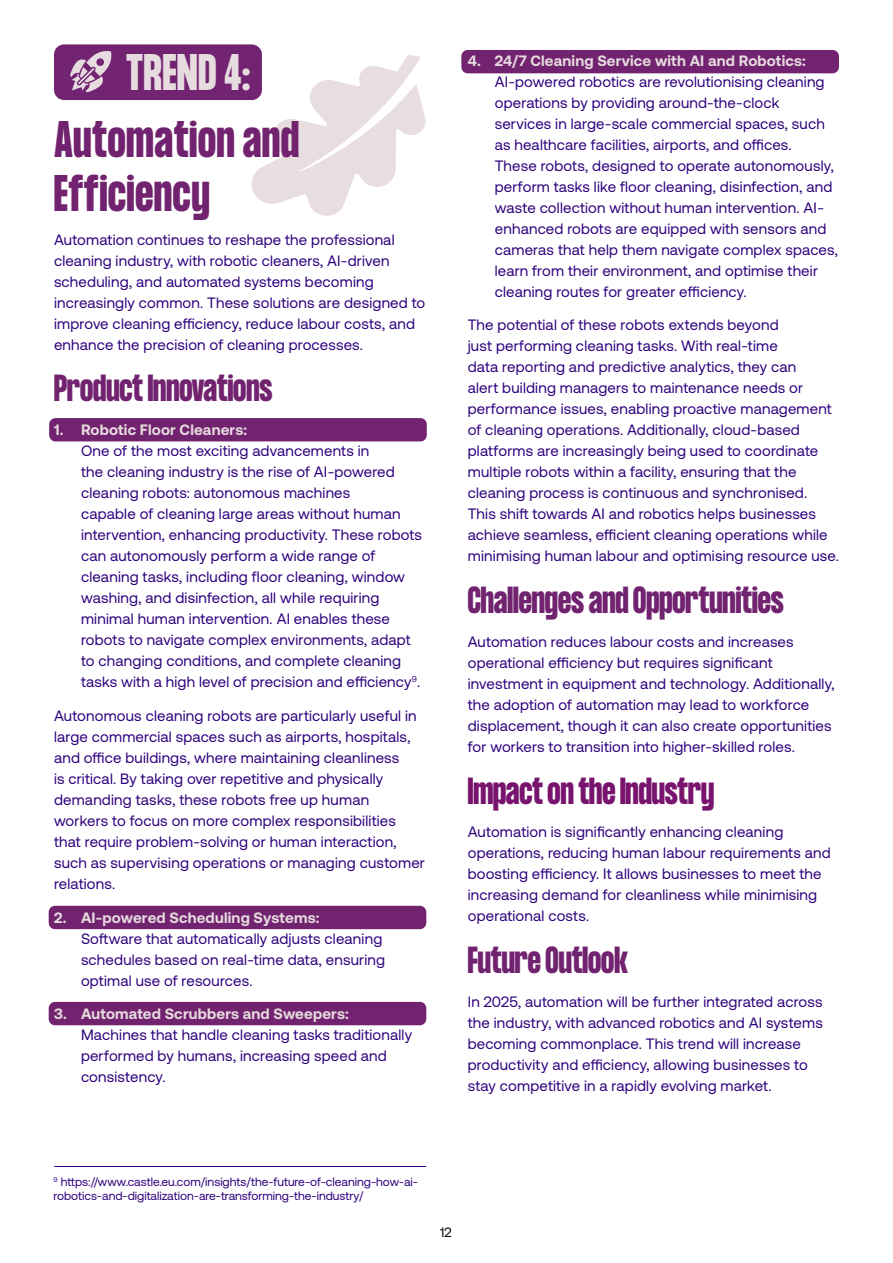
<style>
.page{position:relative;width:893px;height:1263px;background:#fff}
.page>*{position:absolute;margin:0;border:0;box-sizing:border-box;transform-origin:0 0}
.t1{font:700 45px/54px "Formula Condensed";letter-spacing:.02em;color:#722370}
.t2{font:700 45px "Formula Condensed";letter-spacing:.02em;color:#e6dbde}
.t3{font:700 33px "Formula Condensed";color:#722370}
.t4{font:700 33px "Formula Condensed";color:#78146e}
.t5{font:15px/21px "Aeonik";letter-spacing:.015em;color:#2e007d}
.t6{font:700 15px "Aeonik";letter-spacing:.01em;color:#e6dbde}
.t7{font:13.5px "Aeonik";color:#000}
.t8{font:12px/14.4px "Aeonik";color:#2e007d}
</style>
<div class="page">
<div style="left:49px;top:906px;width:377px;height:23px;background:#722370;border-radius:6px"></div>
<div style="left:49px;top:1002px;width:377px;height:23px;background:#722370;border-radius:6px"></div>
<div style="left:461px;top:50px;width:378px;height:23px;background:#722370;border-radius:6px"></div>
<div style="left:49px;top:418px;width:378px;height:23px;background:#722370;border-radius:6px"></div>
<svg style="left:251px;top:55px;width:175px;height:161px"></svg>
<div style="left:54px;top:44px;width:208px;height:56px;background:#722371;border-radius:10px"></div>
<svg style="left:70px;top:51px;width:42px;height:41px"></svg>
<hr style="left:54px;top:1166px;width:372px;height:1px;background:#2e007d">
<h1 class="t2" style="left:126px;top:45px;width:126px">TREND 4:</h1>
<h1 class="t1" style="left:54px;top:114px;width:246px">Automation and<br>Efficiency</h1>
<p class="t5" style="left:54px;top:229px;width:373px">Automation continues to reshape the professional cleaning industry, with robotic cleaners, AI-driven scheduling, and automated systems becoming increasingly common. These solutions are designed to improve cleaning efficiency, reduce labour costs, and enhance the precision of cleaning processes.</p>
<h2 class="t3" style="left:54px;top:369px;width:220px">Product Innovations</h2>
<p class="t6" style="left:54px;top:421px;width:195px">1. Robotic Floor Cleaners:</p>
<p class="t5" style="left:81px;top:440px;width:343px">One of the most exciting advancements in<br>the cleaning industry is the rise of AI-powered cleaning robots: autonomous machines<br>capable of cleaning large areas without human intervention, enhancing productivity. These robots can autonomously perform a wide range of cleaning tasks, including floor cleaning, window washing, and disinfection, all while requiring minimal human intervention. AI enables these robots to navigate complex environments, adapt to changing conditions, and complete cleaning tasks with a high level of precision and efficiency<sup>9</sup>.</p>
<p class="t5" style="left:54px;top:705px;width:372px">Autonomous cleaning robots are particularly useful in large commercial spaces such as airports, hospitals, and office buildings, where maintaining cleanliness<br>is critical. By taking over repetitive and physically demanding tasks, these robots free up human workers to focus on more complex responsibilities that require problem-solving or human interaction, such as supervising operations or managing customer relations.</p>
<p class="t6" style="left:54px;top:909px;width:267px">2. AI-powered Scheduling Systems:</p>
<p class="t5" style="left:81px;top:928px;width:306px">Software that automatically adjusts cleaning schedules based on real-time data, ensuring optimal use of resources.</p>
<p class="t6" style="left:54px;top:1006px;width:296px">3. Automated Scrubbers and Sweepers:</p>
<p class="t5" style="left:81px;top:1025px;width:333px">Machines that handle cleaning tasks traditionally performed by humans, increasing speed and consistency.</p>
<p class="t6" style="left:468px;top:52px;width:340px">4. 24/7 Cleaning Service with AI and Robotics:</p>
<p class="t5" style="left:495px;top:71px;width:345px">AI-powered robotics are revolutionising cleaning operations by providing around-the-clock services in large-scale commercial spaces, such as healthcare facilities, airports, and offices.<br>These robots, designed to operate autonomously, perform tasks like floor cleaning, disinfection, and waste collection without human intervention. AI&shy;enhanced robots are equipped with sensors and cameras that help them navigate complex spaces, learn from their environment, and optimise their cleaning routes for greater efficiency.</p>
<p class="t5" style="left:468px;top:315px;width:373px">The potential of these robots extends beyond<br>just performing cleaning tasks. With real-time<br>data reporting and predictive analytics, they can<br>alert building managers to maintenance needs or performance issues, enabling proactive management of cleaning operations. Additionally, cloud-based platforms are increasingly being used to coordinate multiple robots within a facility, ensuring that the cleaning process is continuous and synchronised.<br>This shift towards AI and robotics helps businesses achieve seamless, efficient cleaning operations while minimising human labour and optimising resource use.</p>
<h2 class="t3" style="left:468px;top:580px;width:318px">Challenges and Opportunities</h2>
<p class="t5" style="left:468px;top:631px;width:368px">Automation reduces labour costs and increases operational efficiency but requires significant investment in equipment and technology. Additionally, the adoption of automation may lead to workforce displacement, though it can also create opportunities for workers to transition into higher-skilled roles.</p>
<h2 class="t4" style="left:468px;top:771px;width:248px">Impact on the Industry</h2>
<p class="t5" style="left:468px;top:822px;width:364px">Automation is significantly enhancing cleaning operations, reducing human labour requirements and boosting efficiency. It allows businesses to meet the increasing demand for cleanliness while minimising operational costs.</p>
<h2 class="t3" style="left:468px;top:940px;width:162px">Future Outlook</h2>
<p class="t5" style="left:468px;top:991px;width:357px">In 2025, automation will be further integrated across the industry, with advanced robotics and AI systems becoming commonplace. This trend will increase productivity and efficiency, allowing businesses to stay competitive in a rapidly evolving market.</p>
<p class="t8" style="left:54px;top:1174px;width:366px"><sup>9</sup> https://www.castle.eu.com/insights/the-future-of-cleaning-how-ai&shy;robotics-and-digitalization-are-transforming-the-industry/</p>
<p class="t7" style="left:440px;top:1225px;width:13px">12</p>
</div>
